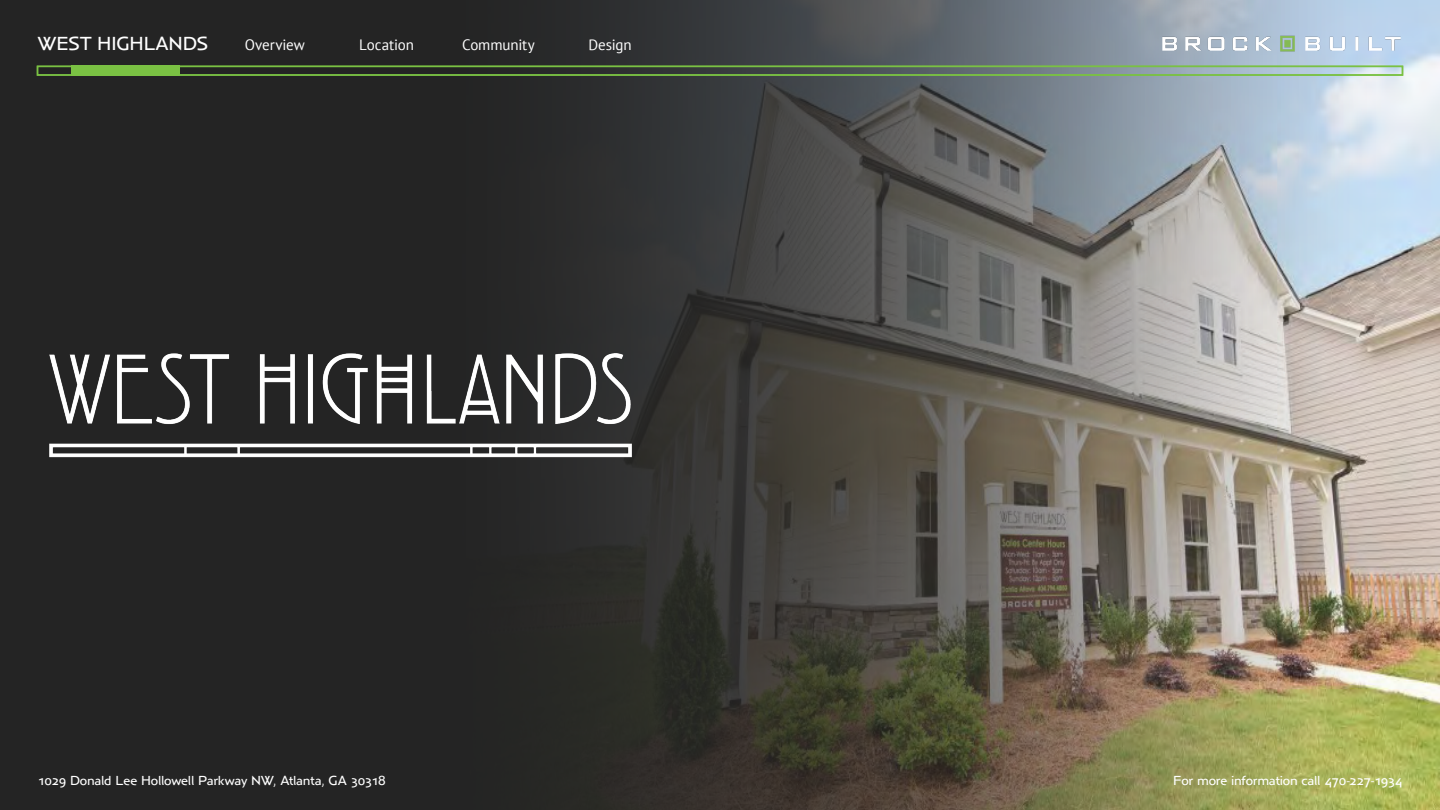
<style>
.page{position:relative;width:1440px;height:810px;background:#fff}
.page>*{position:absolute;margin:0;border:0;box-sizing:border-box;transform-origin:0 0}
.t1{font:19.5px "Anisette Std Petite";letter-spacing:-.01em;color:#fff}
.t2{font:15px "PT Sans";letter-spacing:-.005em;color:#fff}
.t3{font:13.5px "Anisette Std Petite";letter-spacing:-.015em;color:#fff}
</style>
<div class="page">
<div style="left:0;top:0;width:387px;height:810px;background:#242424"></div>
<img style="left:138px;top:0;width:1302px;height:810px">
<img style="left:1160px;top:34px;width:242px;height:19px">
<div style="left:37px;top:66px;width:1366px;height:10px;border:2px solid #7ac143"></div>
<div style="left:72px;top:66px;width:108px;height:10px;background:#7ac143"></div>
<img style="left:49px;top:339px;width:594px;height:132px">
<h1 class="t1" style="left:38px;top:33px;width:172px">WEST HIGHLANDS</h1>
<p class="t2" style="left:245px;top:35px;width:62px">Overview</p>
<p class="t2" style="left:359px;top:35px;width:56px">Location</p>
<p class="t2" style="left:462px;top:35px;width:74px">Community</p>
<p class="t2" style="left:589px;top:35px;width:45px">Design</p>
<p class="t3" style="left:38px;top:773px;width:350px">1029 Donald Lee Hollowell Parkway NW, Atlanta, GA 30318</p>
<p class="t3" style="left:1173px;top:773px;width:231px">For more information call 470-227-1934</p>
</div>
